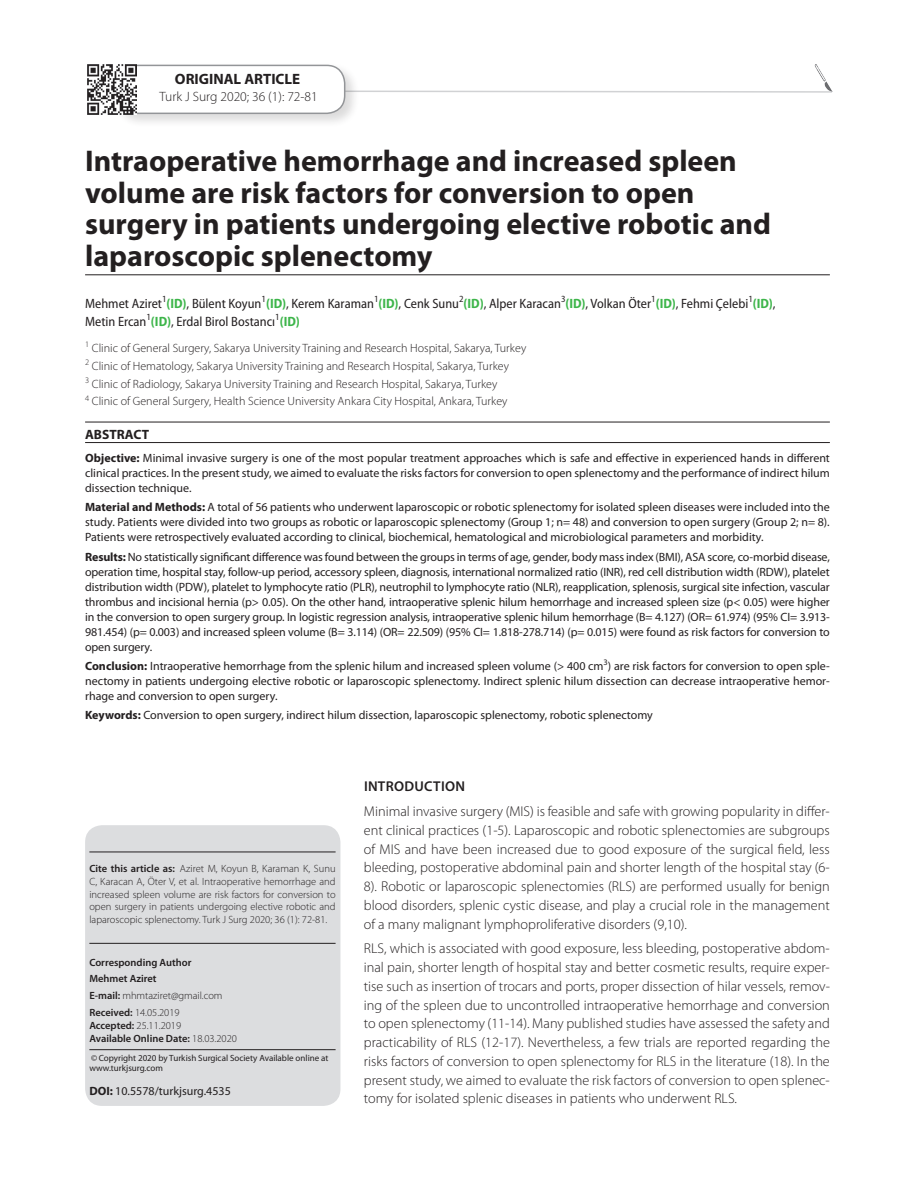
<style>
.page{position:relative;width:915px;height:1191px;background:#fff}
.page>*{position:absolute;margin:0;border:0;box-sizing:border-box;transform-origin:0 0}
.t1{font:700 30px/31.5px "Myriad Pro";color:#231f20}
.t2{font:700 15px "Myriad Pro";color:#231f20}
.t3{font:300 14.25px/18.8px "Myriad Pro";color:#231f20;text-align:justify}
.t4{font:600 14.25px "Myriad Pro";letter-spacing:.02em;color:#231f20}
.t5{font:semi-condensed 13.5px/18px "Myriad Pro";color:#231f20}
.t6{font:300 13.5px "Myriad Pro";color:#231f20}
.t7{font:700 13.5px "Myriad Pro";color:#231f20}
.t8{font:12px/15px "Myriad Pro";color:#231f20;text-align:justify}
.t9{font:300 12px/17.7px "Myriad Pro";color:#231f20}
.t10{font:300 10.5px/12.8px "Myriad Pro";color:#231f20;text-align:justify}
.t11{font:600 10.5px/15.6px "Myriad Pro";color:#231f20}
.t12{font:9px/10.5px "Myriad Pro";color:#231f20}
.s1{font-weight:700;color:#3db54a}
.s2{font-weight:700}
.s3{font-weight:600}
.s4{font-weight:300}
</style>
<div class="page">
<svg style="left:359px;top:90px;width:474px;height:3px"></svg>
<div style="left:113px;top:62px;width:246px;height:66px;background:#231f20;opacity:.16"></div>
<div style="left:116px;top:65px;width:228px;height:48px;background:#fff;border-radius:18px"></div>
<div style="left:115px;top:65px;width:230px;height:49px;border:2px solid #939598;border-radius:18px"></div>
<hr style="left:85px;top:274px;width:744px;height:1px;background:#231f20">
<img style="left:87px;top:65px;width:49px;height:49px">
<div style="left:85px;top:825px;width:255px;height:281px;background:#dcdddf;border-radius:17px"></div>
<hr style="left:89px;top:851px;width:246px;height:1px;background:#231f20">
<hr style="left:89px;top:943px;width:246px;height:1px;background:#231f20">
<hr style="left:89px;top:1049px;width:246px;height:1px;background:#231f20">
<hr style="left:85px;top:442px;width:744px;height:1px;background:#231f20">
<hr style="left:85px;top:422px;width:744px;height:1px;background:#231f20">
<img style="left:814px;top:64px;width:17px;height:27px">
<p class="t2" style="left:175px;top:71px;width:127px">ORIGINAL ARTICLE</p>
<p class="t6" style="left:159px;top:89px;width:160px">Turk J Surg 2020; 36 (1): 72-81</p>
<h1 class="t1" style="left:85px;top:146px;width:687px">Intraoperative hemorrhage and increased spleen volume are risk factors for conversion to open surgery in patients undergoing elective robotic and laparoscopic splenectomy</h1>
<p class="t5" style="left:85px;top:295px;width:691px">Mehmet Aziret<sup>1</sup><span class="s1">(ID)</span>, Bülent Koyun<sup>1</sup><span class="s1">(ID)</span>, Kerem Karaman<sup>1</sup><span class="s1">(ID)</span>, Cenk Sunu<sup>2</sup><span class="s1">(ID)</span>, Alper Karacan<sup>3</sup><span class="s1">(ID)</span>, Volkan Öter<sup>1</sup><span class="s1">(ID)</span>, Fehmi Çelebi<sup>1</sup><span class="s1">(ID)</span>,<br>Metin Ercan<sup>1</sup><span class="s1">(ID)</span>, Erdal Birol Bostancı<sup>1</sup><span class="s1">(ID)</span></p>
<p class="t9" style="left:85px;top:339px;width:442px"><sup>1</sup> Clinic of General Surgery, Sakarya University Training and Research Hospital, Sakarya, Turkey <sup>2</sup> Clinic of Hematology, Sakarya University Training and Research Hospital, Sakarya, Turkey<br><sup>3</sup> Clinic of Radiology, Sakarya University Training and Research Hospital, Sakarya, Turkey<br><sup>4</sup> Clinic of General Surgery, Health Science University Ankara City Hospital, Ankara, Turkey</p>
<p class="t7" style="left:85px;top:426px;width:65px">ABSTRACT</p>
<p class="t8" style="left:85px;top:451px;width:746px"><span class="s2">Objective:</span> Minimal invasive surgery is one of the most popular treatment approaches which is safe and effective in experienced hands in different clinical practices. In the present study, we aimed to evaluate the risks factors for conversion to open splenectomy and the performance of indirect hilum dissection technique.</p>
<p class="t8" style="left:85px;top:500px;width:746px"><span class="s2">Material and Methods:</span> A total of 56 patients who underwent laparoscopic or robotic splenectomy for isolated spleen diseases were included into the study. Patients were divided into two groups as robotic or laparoscopic splenectomy (Group 1; n= 48) and conversion to open surgery (Group 2; n= 8).<br>Patients were retrospectively evaluated according to clinical, biochemical, hematological and microbiological parameters and morbidity.</p>
<p class="t8" style="left:85px;top:549px;width:746px"><span class="s2">Results:</span> No statistically significant difference was found between the groups in terms of age, gender, body mass index (BMI), ASA score, co-morbid disease, operation time, hospital stay, follow-up period, accessory spleen, diagnosis, international normalized ratio (INR), red cell distribution width (RDW), platelet distribution width (PDW), platelet to lymphocyte ratio (PLR), neutrophil to lymphocyte ratio (NLR), reapplication, splenosis, surgical site infection, vascular thrombus and incisional hernia (p&gt; 0.05). On the other hand, intraoperative splenic hilum hemorrhage and increased spleen size (p&lt; 0.05) were higher in the conversion to open surgery group. In logistic regression analysis, intraoperative splenic hilum hemorrhage (B= 4.127) (OR= 61.974) (95% CI= 3.913- 981.454) (p= 0.003) and increased spleen volume (B= 3.114) (OR= 22.509) (95% CI= 1.818-278.714) (p= 0.015) were found as risk factors for conversion to open surgery.</p>
<p class="t8" style="left:85px;top:658px;width:746px"><span class="s2">Conclusion:</span> Intraoperative hemorrhage from the splenic hilum and increased spleen volume (&gt; 400 cm<sup>3</sup>) are risk factors for conversion to open sple&shy;nectomy in patients undergoing elective robotic or laparoscopic splenectomy. Indirect splenic hilum dissection can decrease intraoperative hemor&shy;rhage and conversion to open surgery.</p>
<p class="t8" style="left:85px;top:708px;width:569px"><span class="s2">Keywords:</span> Conversion to open surgery, indirect hilum dissection, laparoscopic splenectomy, robotic splenectomy</p>
<p class="t10" style="left:89px;top:862px;width:248px"><span class="s3">Cite this article as:</span> Aziret M, Koyun B, Karaman K, Sunu C, Karacan A, Öter V, et al. Intraoperative hemorrhage and increased spleen volume are risk factors for conversion to open surgery in patients undergoing elective robotic and laparoscopic splenectomy. Turk J Surg 2020; 36 (1): 72-81.</p>
<p class="t11" style="left:89px;top:955px;width:104px">Corresponding Author<br>Mehmet Aziret</p>
<p class="t10" style="left:89px;top:987px;width:135px;line-height:17px"><span class="s3">E-mail:</span> mhmtaziret@gmail.com<br><span class="s3">Received:</span> 14.05.2019</p>
<p class="t11" style="left:89px;top:1019px;width:149px;line-height:12.8px">Accepted: <span class="s4">25.11.2019<br></span>Available Online Date: <span class="s4">18.03.2020</span></p>
<p class="t12" style="left:89px;top:1052px;width:240px">©Copyright 2020 by Turkish Surgical Society Available online at www.turkjsurg.com</p>
<p class="t8" style="left:89px;top:1083px;width:143px"><span class="s2">DOI:</span> 10.5578/turkjsurg.4535</p>
<p class="t4" style="left:364px;top:778px;width:32px">Introd</p>
<p class="t4" style="left:414px;top:778px;width:52px">uctIon</p>
<p class="t3" style="left:364px;top:802px;width:467px">Minimal invasive surgery (MIS) is feasible and safe with growing popularity in differ&shy;ent clinical practices (1-5). Laparoscopic and robotic splenectomies are subgroups of MIS and have been increased due to good exposure of the surgical field, less bleeding, postoperative abdominal pain and shorter length of the hospital stay (6- 8). Robotic or laparoscopic splenectomies (RLS) are performed usually for benign blood disorders, splenic cystic disease, and play a crucial role in the management of a many malignant lymphoproliferative disorders (9,10).</p>
<p class="t3" style="left:364px;top:939px;width:467px">RLS, which is associated with good exposure, less bleeding, postoperative abdom&shy;inal pain, shorter length of hospital stay and better cosmetic results, require exper&shy;tise such as insertion of trocars and ports, proper dissection of hilar vessels, remov&shy;ing of the spleen due to uncontrolled intraoperative hemorrhage and conversion to open splenectomy (11-14). Many published studies have assessed the safety and practicability of RLS (12-17). Nevertheless, a few trials are reported regarding the risks factors of conversion to open splenectomy for RLS in the literature (18). In the present study, we aimed to evaluate the risk factors of conversion to open splenec&shy;tomy for isolated splenic diseases in patients who underwent RLS.</p>
</div>
